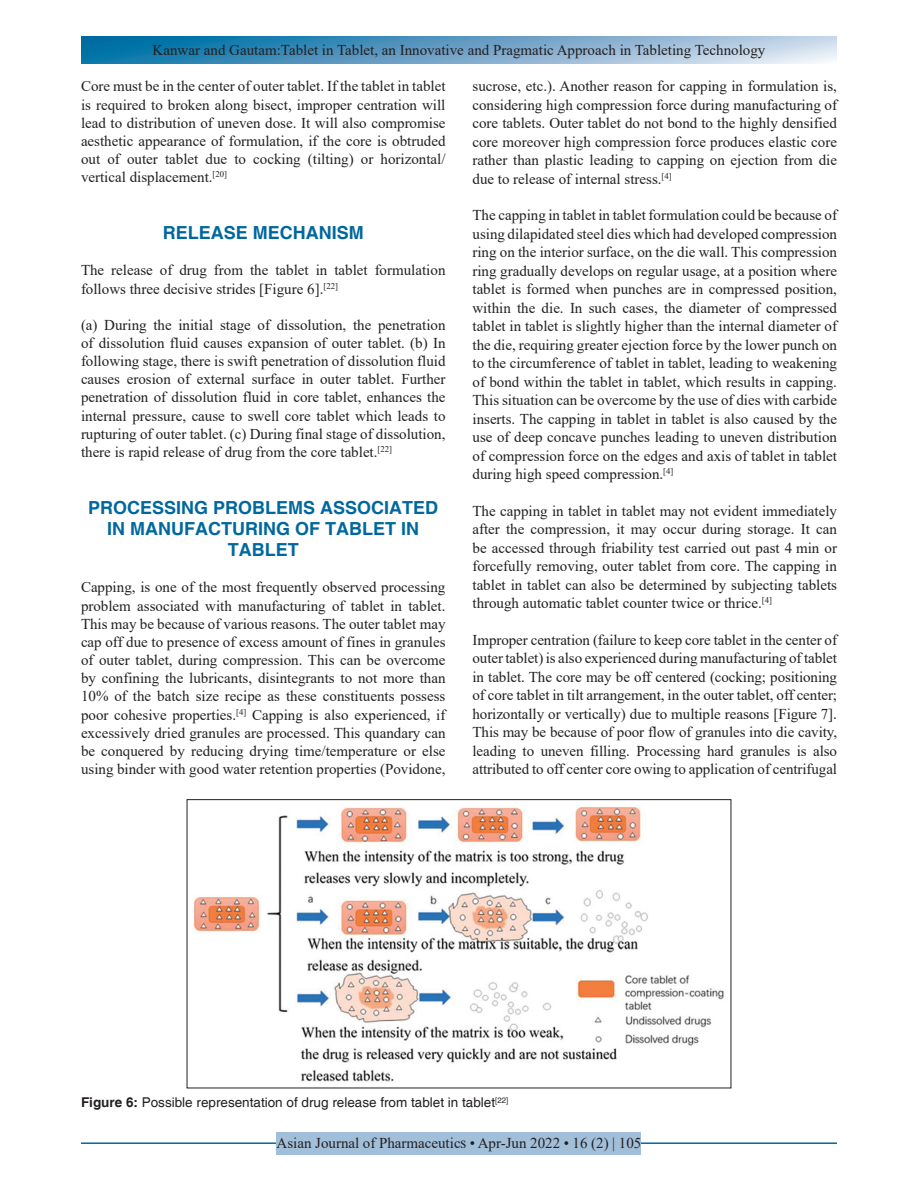
<style>
.page{position:relative;width:918px;height:1188px;background:#fff}
.page>*{position:absolute;margin:0;border:0;box-sizing:border-box;transform-origin:0 0}
.t1{font:700 18px/21.1px "Helvetica";color:#00689e;text-align:center}
.TX{font:15px/18.5px "Times New Roman";color:#231f20;text-align:justify}
.FGC{font:13.5px "Helvetica";color:#231f20}
.s1{font-weight:700}
</style>
<div class="page">
<svg style="left:81px;top:37px;width:756px;height:27px;background:#6ba4c8"></svg>
<hr style="left:81px;top:1142px;width:756px;height:2px;background:#00689e">
<div style="left:277px;top:1132px;width:364px;height:22px;background:#a2bfda"></div>
<img style="left:193px;top:807px;width:531px;height:275px">
<div style="left:187px;top:799px;width:544px;height:289px;border:1px solid #231f20"></div>
<p class="TX" style="left:153px;top:41px;width:614px">Kanwar and Gautam:Tablet in Tablet, an Innovative and Pragmatic Approach in Tableting Technology</p>
<p class="TX" style="left:81px;top:77px;width:366px">Core must be in the center of outer tablet. If the tablet in tablet is required to broken along bisect, improper centration will lead to distribution of uneven dose. It will also compromise aesthetic appearance of formulation, if the core is obtruded out of outer tablet due to cocking (tilting) or horizontal/ vertical displacement.<sup>[20]</sup></p>
<h1 class="t1" style="left:163px;top:223px;width:203px">RELEASE MECHANISM</h1>
<p class="TX" style="left:81px;top:261px;width:366px">The release of drug from the tablet in tablet formulation follows three decisive strides [Figure 6].<sup>[22]</sup></p>
<p class="TX" style="left:81px;top:315px;width:366px">(a) During the initial stage of dissolution, the penetration of dissolution fluid causes expansion of outer tablet. (b) In following stage, there is swift penetration of dissolution fluid causes erosion of external surface in outer tablet. Further penetration of dissolution fluid in core tablet, enhances the internal pressure, cause to swell core tablet which leads to rupturing of outer tablet. (c) During final stage of dissolution, there is rapid release of drug from the core tablet.<sup>[22]</sup></p>
<h1 class="t1" style="left:88px;top:498px;width:352px">PROCESSING PROBLEMS ASSOCIATED<br>IN MANUFACTURING OF TABLET IN<br>TABLET</h1>
<p class="TX" style="left:81px;top:578px;width:366px">Capping, is one of the most frequently observed processing problem associated with manufacturing of tablet in tablet.<br>This may be because of various reasons. The outer tablet may cap off due to presence of excess amount of fines in granules of outer tablet, during compression. This can be overcome by confining the lubricants, disintegrants to not more than 10% of the batch size recipe as these constituents possess poor cohesive properties.<sup>[4]</sup> Capping is also experienced, if excessively dried granules are processed. This quandary can be conquered by reducing drying time/temperature or else using binder with good water retention properties (Povidone,</p>
<p class="TX" style="left:472px;top:77px;width:366px">sucrose, etc.). Another reason for capping in formulation is, considering high compression force during manufacturing of core tablets. Outer tablet do not bond to the highly densified core moreover high compression force produces elastic core rather than plastic leading to capping on ejection from die due to release of internal stress.<sup>[4]</sup></p>
<p class="TX" style="left:472px;top:206px;width:366px">The capping in tablet in tablet formulation could be because of using dilapidated steel dies which had developed compression ring on the interior surface, on the die wall. This compression ring gradually develops on regular usage, at a position where tablet is formed when punches are in compressed position, within the die. In such cases, the diameter of compressed tablet in tablet is slightly higher than the internal diameter of the die, requiring greater ejection force by the lower punch on to the circumference of tablet in tablet, leading to weakening of bond within the tablet in tablet, which results in capping.<br>This situation can be overcome by the use of dies with carbide inserts. The capping in tablet in tablet is also caused by the use of deep concave punches leading to uneven distribution of compression force on the edges and axis of tablet in tablet during high speed compression.<sup>[4]</sup></p>
<p class="TX" style="left:472px;top:501px;width:366px">The capping in tablet in tablet may not evident immediately after the compression, it may occur during storage. It can be accessed through friability test carried out past 4 min or forcefully removing, outer tablet from core. The capping in tablet in tablet can also be determined by subjecting tablets through automatic tablet counter twice or thrice.<sup>[4]</sup></p>
<p class="TX" style="left:472px;top:630px;width:366px">Improper centration (failure to keep core tablet in the center of outer tablet) is also experienced during manufacturing of tablet in tablet. The core may be off centered (cocking; positioning of core tablet in tilt arrangement, in the outer tablet, off center; horizontally or vertically) due to multiple reasons [Figure 7].<br>This may be because of poor flow of granules into die cavity, leading to uneven filling. Processing hard granules is also attributed to off center core owing to application of centrifugal</p>
<p class="FGC" style="left:81px;top:1094px;width:429px"><span class="s1">Figure 6:</span> Possible representation of drug release from tablet in tablet<sup>[22]</sup></p>
<p class="TX" style="left:277px;top:1134px;width:366px">Asian Journal of Pharmaceutics • Apr-Jun 2022 • 16 (2) | 105</p>
</div>
